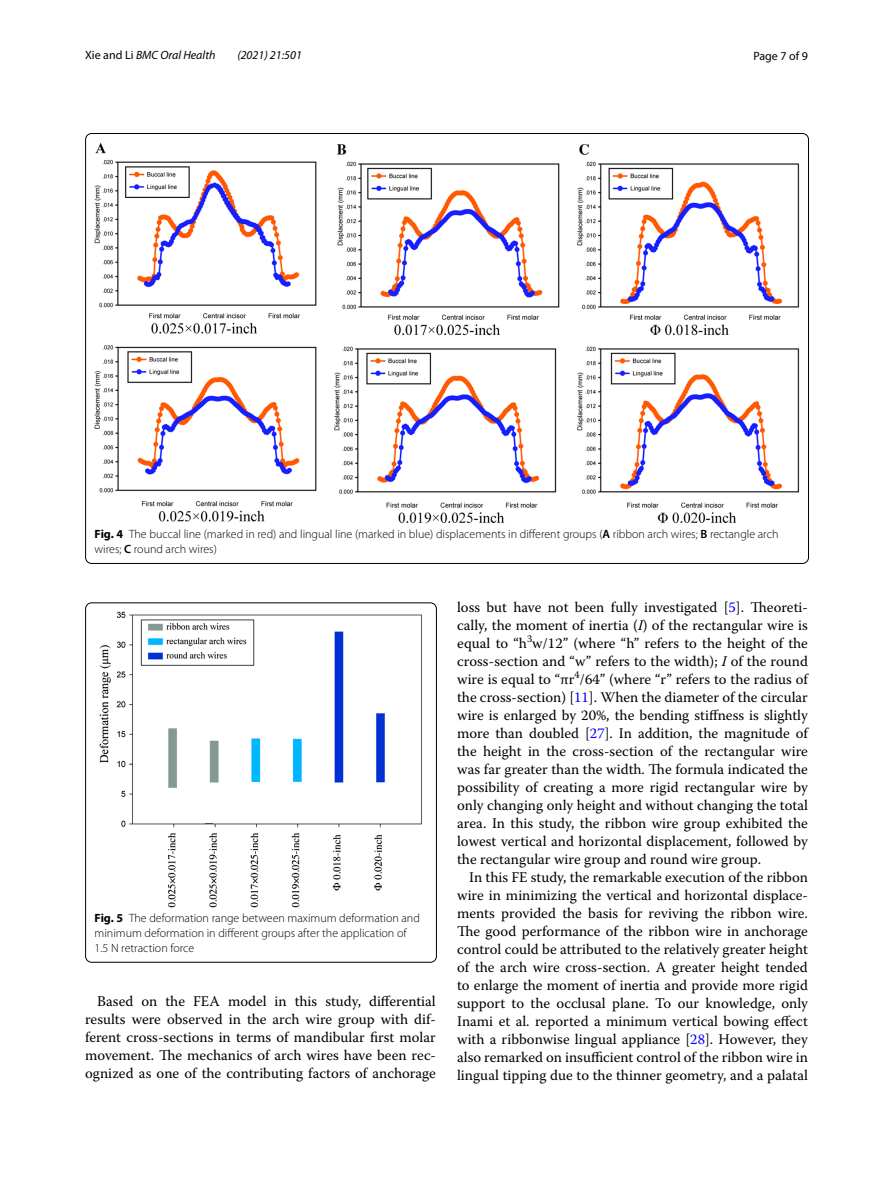
<style>
.page{position:relative;width:893px;height:1187px;background:#fff}
.page>*{position:absolute;margin:0;border:0;box-sizing:border-box;transform-origin:0 0}
.t1{font:14.7px/18px "Warnock Pro";color:#000;text-align:justify}
.t2{font:300 12px/15px "Myriad Pro";color:#000}
.t3{font:italic 12px "Myriad Pro";color:#000}
.t4{font:12px "Myriad Pro";color:#000}
.s1{font-style:normal}
.s2{font-weight:700}
.s3{font-weight:600}
.s4{color:#00f}
.s5{font-style:italic}
</style>
<div class="page">
<img style="left:94px;top:142px;width:706px;height:381px">
<img style="left:99px;top:611px;width:323px;height:296px">
<div style="left:85px;top:602px;width:352px;height:360px;border:1px solid #000;border-radius:6px"></div>
<p class="t3" style="left:85px;top:48px;width:132px"><span class="s1">Xie and Li</span> BMC Oral Health</p>
<p class="t3" style="left:237px;top:48px;width:66px">(2021) 21:501</p>
<p class="t4" style="left:753px;top:48px;width:56px">Page 7 of 9</p>
<p class="t2" style="left:95px;top:527px;width:685px"><span class="s2">Fig. 4</span> The buccal line (marked in red) and lingual line (marked in blue) displacements in different groups (<span class="s3">A</span> ribbon arch wires; <span class="s3">B</span> rectangle arch wires; <span class="s3">C</span> round arch wires)</p>
<p class="t2" style="left:95px;top:910px;width:327px"><span class="s2">Fig. 5</span> The deformation range between maximum deformation and minimum deformation in different groups after the application of<br>1.5 N retraction force</p>
<p class="t1" style="left:85px;top:992px;width:352px;text-indent:12px">Based on the FEA model in this study, differential results were observed in the arch wire group with dif&shy;ferent cross-sections in terms of mandibular first molar movement. The mechanics of arch wires have been rec&shy;ognized as one of the contributing factors of anchorage</p>
<p class="t1" style="left:457px;top:598px;width:352px">loss but have not been fully investigated [<span class="s4">5</span>]. Theoreti&shy;cally, the moment of inertia (<span class="s5">I</span>) of the rectangular wire is equal to “h<sup>3</sup>w/12” (where “h” refers to the height of the cross-section and “w” refers to the width); <span class="s5">I</span> of the round wire is equal to “πr<sup>4</sup>/64” (where “r” refers to the radius of the cross-section) [<span class="s4">11</span>]. When the diameter of the circular wire is enlarged by 20%, the bending stiffness is slightly more than doubled [<span class="s4">27</span>]. In addition, the magnitude of the height in the cross-section of the rectangular wire was far greater than the width. The formula indicated the possibility of creating a more rigid rectangular wire by only changing only height and without changing the total area. In this study, the ribbon wire group exhibited the lowest vertical and horizontal displacement, followed by the rectangular wire group and round wire group.</p>
<p class="t1" style="left:457px;top:868px;width:352px;text-indent:12px">In this FE study, the remarkable execution of the ribbon wire in minimizing the vertical and horizontal displace&shy;ments provided the basis for reviving the ribbon wire.<br>The good performance of the ribbon wire in anchorage control could be attributed to the relatively greater height of the arch wire cross-section. A greater height tended to enlarge the moment of inertia and provide more rigid support to the occlusal plane. To our knowledge, only Inami et al. reported a minimum vertical bowing effect with a ribbonwise lingual appliance [<span class="s4">28</span>]. However, they also remarked on insufficient control of the ribbon wire in lingual tipping due to the thinner geometry, and a palatal</p>
</div>
